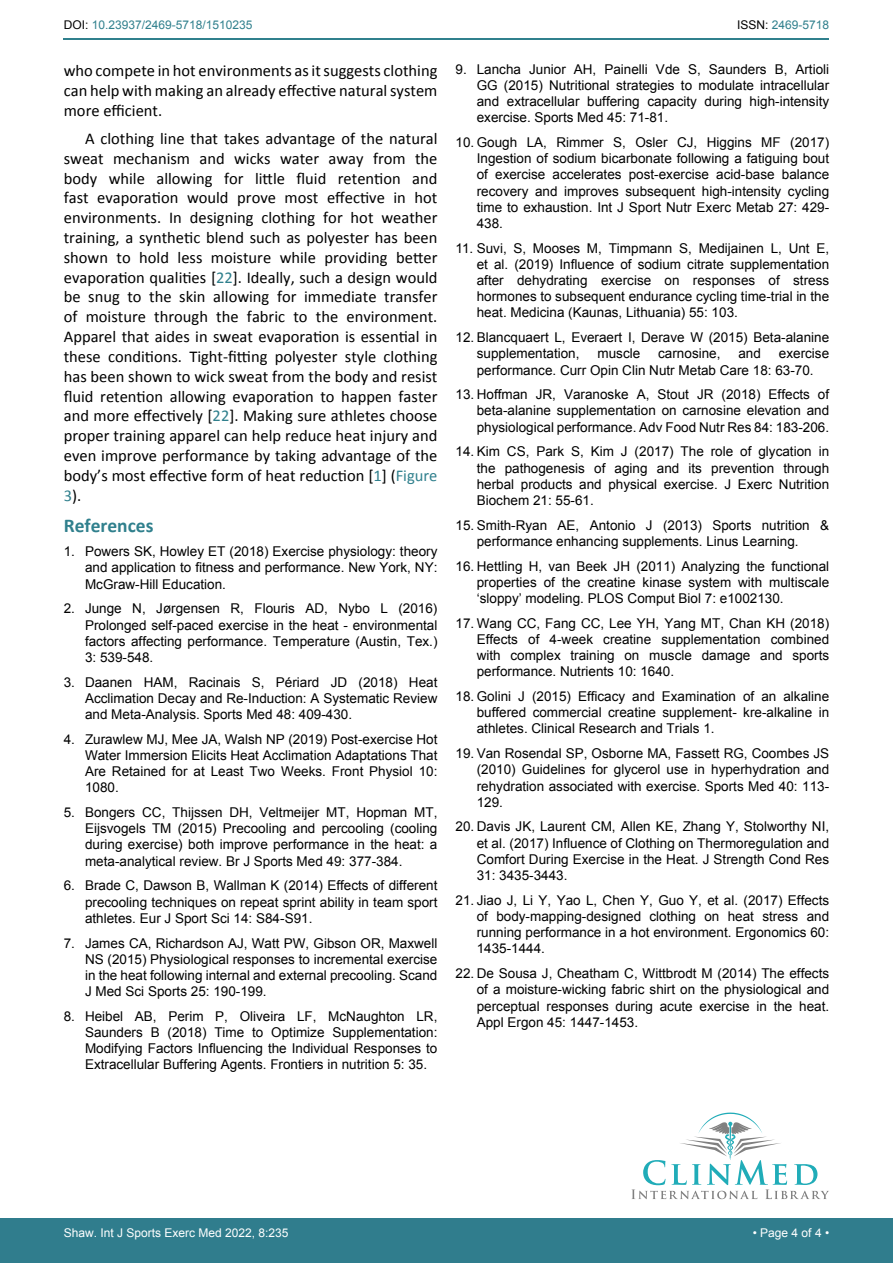
<style>
.page{position:relative;width:893px;height:1263px;background:#fff}
.page>*{position:absolute;margin:0;border:0;box-sizing:border-box;transform-origin:0 0}
.t1{font:700 19.5px "Calibri";color:#30808d}
.t2{font:16.5px/19.8px "Calibri";color:#000;text-align:justify}
.t3{font:13.5px/16.2px "Arial";color:#000;text-align:justify}
.t4{font:12px "Arial";color:#30808d}
.t5{font:12px "Arial";color:#fff}
.s1{color:#000}
.s2{color:#30808d}
</style>
<div class="page">
<hr style="left:64px;top:38px;width:765px;height:2px;background:#30808d">
<div style="left:0;top:1218px;width:893px;height:45px;background:#307d8d"></div>
<svg style="left:631px;top:1112px;width:198px;height:87px"></svg>
<p class="t4" style="left:64px;top:17px;width:190px"><span class="s1">DOI:</span> 10.23937/2469-5718/1510235</p>
<p class="t4" style="left:737px;top:17px;width:94px"><span class="s1">ISSN:</span> 2469-5718</p>
<p class="t2" style="left:64px;top:61px;width:375px">who compete in hot environments as it suggests clothing can help with making an already effective natural system more efficient.</p>
<p class="t2" style="left:64px;top:129px;width:375px;text-indent:21px">A clothing line that takes advantage of the natural sweat mechanism and wicks water away from the body while allowing for little fluid retention and fast evaporation would prove most effective in hot environments. In designing clothing for hot weather training, a synthetic blend such as polyester has been shown to hold less moisture while providing better evaporation qualities [<span class="s2">22</span>]. Ideally, such a design would be snug to the skin allowing for immediate transfer of moisture through the fabric to the environment.<br>Apparel that aides in sweat evaporation is essential in these conditions. Tight-fitting polyester style clothing has been shown to wick sweat from the body and resist fluid retention allowing evaporation to happen faster and more effectively [<span class="s2">22</span>]. Making sure athletes choose proper training apparel can help reduce heat injury and even improve performance by taking advantage of the body’s most effective form of heat reduction [<span class="s2">1</span>] (<span class="s2">Figure 3</span>).</p>
<h1 class="t1" style="left:64px;top:513px;width:91px">References</h1>
<p class="t3" style="left:85px;top:543px;width:354px;text-indent:-21px">1. Powers SK, Howley ET (2018) Exercise physiology: theory and application to fitness and performance. New York, NY:<br>McGraw-Hill Education.</p>
<p class="t3" style="left:85px;top:601px;width:354px;text-indent:-21px">2. Junge N, Jørgensen R, Flouris AD, Nybo L (2016)<br>Prolonged self-paced exercise in the heat - environmental factors affecting performance. Temperature (Austin, Tex.)<br>3: 539-548.</p>
<p class="t3" style="left:85px;top:674px;width:354px;text-indent:-21px">3. Daanen HAM, Racinais S, Périard JD (2018) Heat Acclimation Decay and Re-Induction: A Systematic Review and Meta-Analysis. Sports Med 48: 409-430.</p>
<p class="t3" style="left:85px;top:731px;width:354px;text-indent:-21px">4. Zurawlew MJ, Mee JA, Walsh NP (2019) Post-exercise Hot Water Immersion Elicits Heat Acclimation Adaptations That Are Retained for at Least Two Weeks. Front Physiol 10:<br>1080.</p>
<p class="t3" style="left:85px;top:804px;width:354px;text-indent:-21px">5. Bongers CC, Thijssen DH, Veltmeijer MT, Hopman MT, Eijsvogels TM (2015) Precooling and percooling (cooling during exercise) both improve performance in the heat: a meta-analytical review. Br J Sports Med 49: 377-384.</p>
<p class="t3" style="left:85px;top:878px;width:354px;text-indent:-21px">6. Brade C, Dawson B, Wallman K (2014) Effects of different precooling techniques on repeat sprint ability in team sport athletes. Eur J Sport Sci 14: S84-S91.</p>
<p class="t3" style="left:85px;top:935px;width:354px;text-indent:-21px">7. James CA, Richardson AJ, Watt PW, Gibson OR, Maxwell NS (2015) Physiological responses to incremental exercise in the heat following internal and external precooling. Scand J Med Sci Sports 25: 190-199.</p>
<p class="t3" style="left:85px;top:1008px;width:354px;text-indent:-21px">8. Heibel AB, Perim P, Oliveira LF, McNaughton LR, Saunders B (2018) Time to Optimize Supplementation:<br>Modifying Factors Influencing the Individual Responses to Extracellular Buffering Agents. Frontiers in nutrition 5: 35.</p>
<p class="t3" style="left:477px;top:61px;width:354px;text-indent:-21px">9. Lancha Junior AH, Painelli Vde S, Saunders B, Artioli GG (2015) Nutritional strategies to modulate intracellular and extracellular buffering capacity during high-intensity exercise. Sports Med 45: 71-81.</p>
<p class="t3" style="left:477px;top:134px;width:354px;text-indent:-21px">10. Gough LA, Rimmer S, Osler CJ, Higgins MF (2017)<br>Ingestion of sodium bicarbonate following a fatiguing bout of exercise accelerates post-exercise acid-base balance recovery and improves subsequent high-intensity cycling time to exhaustion. Int J Sport Nutr Exerc Metab 27: 429- 438.</p>
<p class="t3" style="left:477px;top:240px;width:354px;text-indent:-21px">11. Suvi, S, Mooses M, Timpmann S, Medijainen L, Unt E, et al. (2019) Influence of sodium citrate supplementation after dehydrating exercise on responses of stress hormones to subsequent endurance cycling time-trial in the heat. Medicina (Kaunas, Lithuania) 55: 103.</p>
<p class="t3" style="left:477px;top:329px;width:354px;text-indent:-21px">12. Blancquaert L, Everaert I, Derave W (2015) Beta-alanine supplementation,</p>
<p class="t3" style="left:477px;top:346px;width:354px;text-indent:302px">exercise performance. Curr Opin Clin Nutr Metab Care 18: 63-70.</p>
<p class="t3" style="left:477px;top:387px;width:354px;text-indent:-21px">13. Hoffman JR, Varanoske A, Stout JR (2018) Effects of beta-alanine supplementation on carnosine elevation and physiological performance. Adv Food Nutr Res 84: 183-206.</p>
<p class="t3" style="left:477px;top:444px;width:354px;text-indent:-21px">14. Kim CS, Park S, Kim J (2017) The role of glycation in the pathogenesis of aging and its prevention through herbal products and physical exercise. J Exerc Nutrition Biochem 21: 55-61.</p>
<p class="t3" style="left:477px;top:517px;width:354px;text-indent:-21px">15. Smith-Ryan AE, Antonio J (2013) Sports nutrition &amp; performance enhancing supplements. Linus Learning.</p>
<p class="t3" style="left:477px;top:558px;width:354px;text-indent:-21px">16. Hettling H, van Beek JH (2011) Analyzing the functional properties of the creatine kinase system with multiscale ‘sloppy’ modeling. PLOS Comput Biol 7: e1002130.</p>
<p class="t3" style="left:477px;top:615px;width:354px;text-indent:-21px">17. Wang CC, Fang CC, Lee YH, Yang MT, Chan KH (2018)<br>Effects of 4-week creatine supplementation combined with complex training on muscle damage and sports performance. Nutrients 10: 1640.</p>
<p class="t3" style="left:477px;top:688px;width:354px;text-indent:-21px">18. Golini J (2015) Efficacy and Examination of an alkaline buffered commercial creatine supplement- kre-alkaline in athletes. Clinical Research and Trials 1.</p>
<p class="t3" style="left:477px;top:745px;width:354px;text-indent:-21px">19. Van Rosendal SP, Osborne MA, Fassett RG, Coombes JS (2010) Guidelines for glycerol use in hyperhydration and rehydration associated with exercise. Sports Med 40: 113- 129.</p>
<p class="t3" style="left:477px;top:819px;width:354px;text-indent:-21px">20. Davis JK, Laurent CM, Allen KE, Zhang Y, Stolworthy NI, et al. (2017) Influence of Clothing on Thermoregulation and Comfort During Exercise in the Heat. J Strength Cond Res 31: 3435-3443.</p>
<p class="t3" style="left:477px;top:892px;width:354px;text-indent:-21px">21. Jiao J, Li Y, Yao L, Chen Y, Guo Y, et al. (2017) Effects of body-mapping-designed clothing on heat stress and running performance in a hot environment. Ergonomics 60:<br>1435-1444.</p>
<p class="t3" style="left:477px;top:965px;width:354px;text-indent:-21px">22. De Sousa J, Cheatham C, Wittbrodt M (2014) The effects of a moisture-wicking fabric shirt on the physiological and perceptual responses during acute exercise in the heat.<br>Appl Ergon 45: 1447-1453.</p>
<p class="t3" style="left:597px;top:346px;width:44px">muscle</p>
<p class="t3" style="left:658px;top:346px;width:64px">carnosine,</p>
<p class="t3" style="left:738px;top:346px;width:24px">and</p>
<p class="t5" style="left:64px;top:1225px;width:226px">Shaw. Int J Sports Exerc Med 2022, 8:235</p>
<p class="t5" style="left:753px;top:1225px;width:78px">• Page 4 of 4 •</p>
</div>
